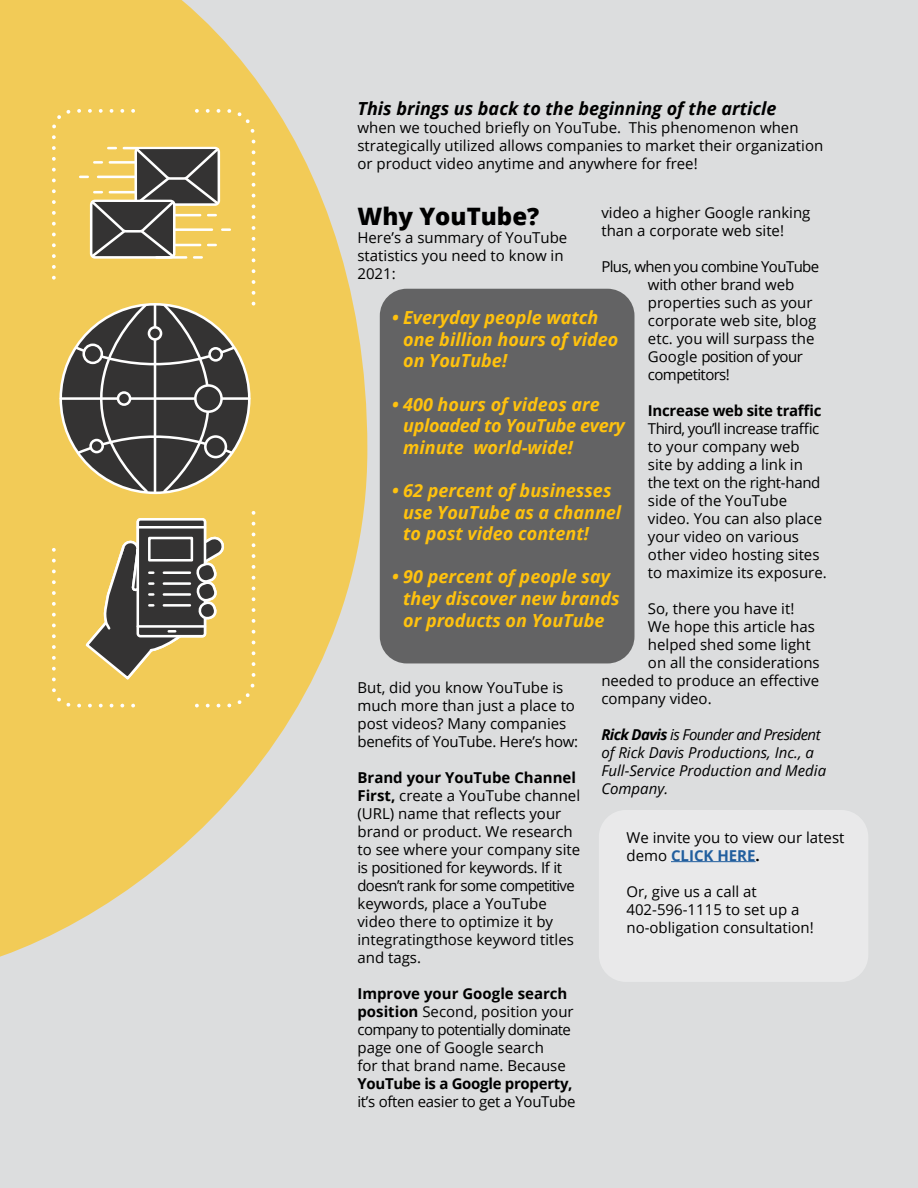
<style>
.page{position:relative;width:918px;height:1188px;background:#dcddde}
.page>*{position:absolute;margin:0;border:0;box-sizing:border-box;transform-origin:0 0}
.t1{font:800 24px "Open Sans";color:#000}
.t2{font:italic 700 18px/21.6px "Open Sans";color:#ffc20e}
.t3{font:italic 700 18px "Open Sans";color:#000}
.t4{font:15px/18px "Open Sans";color:#000}
.t5{font:italic 15px/18px "Open Sans";color:#000}
.t6{font:700 15px "Open Sans";letter-spacing:-.02em;color:#000}
.t7{font:15px "Open Sans";letter-spacing:-.02em;color:#000}
.s1{font-weight:700}
.s2{font-weight:700;color:#215e9e}
</style>
<div class="page">
<div style="left:599px;top:810px;width:269px;height:172px;background:#e9e9ea;border-radius:27px"></div>
<svg style="left:0;top:0;width:367px;height:957px;fill:#f2cb57"></svg>
<svg style="left:50px;top:503px;width:207px;height:205px;background:#c5aa5b"></svg>
<div style="left:149px;top:538px;width:43px;height:22px;background:#343333"></div>
<div style="left:148px;top:537px;width:45px;height:25px;border:3px solid #fff"></div>
<svg style="left:45px;top:108px;width:218px;height:387px;background:#ac9758"></svg>
<div style="left:205px;top:437px;width:21px;height:20px;background:#343333;border-radius:50%"></div>
<div style="left:204px;top:435px;width:23px;height:23px;border:3px solid #fff;border-radius:50%"></div>
<div style="left:195px;top:385px;width:27px;height:27px;background:#343333;border-radius:50%"></div>
<div style="left:194px;top:384px;width:29px;height:29px;border:3px solid #fff;border-radius:50%"></div>
<div style="left:84px;top:345px;width:18px;height:18px;background:#343333;border-radius:50%"></div>
<div style="left:82px;top:344px;width:21px;height:20px;border:3px solid #fff;border-radius:50%"></div>
<div style="left:91px;top:440px;width:12px;height:12px;background:#343333;border-radius:50%"></div>
<div style="left:89px;top:439px;width:15px;height:14px;border:3px solid #fff;border-radius:50%"></div>
<div style="left:149px;top:327px;width:12px;height:12px;background:#343333;border-radius:50%"></div>
<div style="left:148px;top:326px;width:14px;height:15px;border:3px solid #fff;border-radius:50%"></div>
<div style="left:210px;top:348px;width:12px;height:12px;background:#343333;border-radius:50%"></div>
<div style="left:208px;top:347px;width:15px;height:15px;border:3px solid #fff;border-radius:50%"></div>
<div style="left:118px;top:393px;width:12px;height:12px;background:#343333;border-radius:50%"></div>
<div style="left:117px;top:391px;width:14px;height:15px;border:3px solid #fff;border-radius:50%"></div>
<div style="left:380px;top:289px;width:255px;height:374px;background:#636364;border-radius:27px"></div>
<hr style="left:671px;top:861px;width:85px;height:1px;background:#215e9e">
<p class="t3" style="left:357px;top:96px;width:421px">This brings us back to the beginning of the article</p>
<p class="t4" style="left:357px;top:118px;width:467px">when we touched briefly on YouTube. This phenomenon when strategically utilized allows companies to market their organization or product video anytime and anywhere for free!</p>
<h1 class="t1" style="left:357px;top:198px;width:183px">Why YouTube?</h1>
<p class="t4" style="left:357px;top:228px;width:211px">Here’s a summary of YouTube statistics you need to know in<br>2021:</p>
<p class="t4" style="left:601px;top:203px;width:211px">video a higher Google ranking than a corporate web site!</p>
<p class="t4" style="left:648px;top:257px;width:173px;text-indent:-47px">Plus, when you combine YouTube with other brand web properties such as your corporate web site, blog etc. you will surpass the<br>Google position of your competitors!</p>
<p class="t6" style="left:648px;top:400px;width:175px">Increase web site traffic</p>
<p class="t4" style="left:648px;top:419px;width:180px">Third, you’ll increase traffic to your company web site by adding a link in the text on the right-hand side of the YouTube video. You can also place your video on various other video hosting sites to maximize its exposure.</p>
<p class="t4" style="left:648px;top:599px;width:148px">So, there you have it!</p>
<p class="t4" style="left:648px;top:617px;width:168px">We hope this article has</p>
<p class="t4" style="left:648px;top:635px;width:164px">helped shed some light</p>
<p class="t4" style="left:648px;top:653px;width:173px">on all the considerations</p>
<p class="t4" style="left:601px;top:671px;width:219px">needed to produce an effective</p>
<p class="t4" style="left:601px;top:689px;width:112px">company video.</p>
<p class="t5" style="left:601px;top:725px;width:226px"><span class="s1">Rick Davis</span> is Founder and President of Rick Davis Productions, Inc., a<br>Full-Service Production and Media<br>Company.</p>
<p class="t2" style="left:403px;top:306px;width:217px;text-indent:-11px">• Everyday people watch one billion hours of video on YouTube!</p>
<p class="t2" style="left:403px;top:393px;width:223px;text-indent:-11px">• 400 hours of videos are uploaded to YouTube every minute world-wide!</p>
<p class="t2" style="left:403px;top:479px;width:220px;text-indent:-11px">• 62 percent of businesses use YouTube as a channel to post video content!</p>
<p class="t2" style="left:403px;top:566px;width:218px;text-indent:-11px">• 90 percent of people say they discover new brands or products on YouTube</p>
<p class="t4" style="left:357px;top:678px;width:222px">But, did you know YouTube is much more than just a place to post videos? Many companies benefits of YouTube. Here’s how:</p>
<p class="t4" style="left:357px;top:768px;width:224px"><span class="s1">Brand your YouTube Channel<br>First,</span> create a YouTube channel (URL) name that reflects your brand or product. We research to see where your company site is positioned for keywords. If it doesn’t rank for some competitive keywords, place a YouTube video there to optimize it by integratingthose keyword titles and tags.</p>
<p class="t4" style="left:357px;top:984px;width:218px"><span class="s1">Improve your Google search position</span> Second, position your company to potentially dominate page one of Google search<br>for that brand name. Because</p>
<p class="t6" style="left:357px;top:1073px;width:217px">YouTube is a Google property,</p>
<p class="t7" style="left:357px;top:1091px;width:220px">it’s often easier to get a YouTube</p>
<p class="t4" style="left:626px;top:828px;width:219px">We invite you to view our latest demo <span class="s2">CLICK HERE</span><span class="s1">.</span></p>
<p class="t4" style="left:626px;top:882px;width:189px">Or, give us a call at<br>402-596-1115 to set up a no-obligation consultation!</p>
</div>
